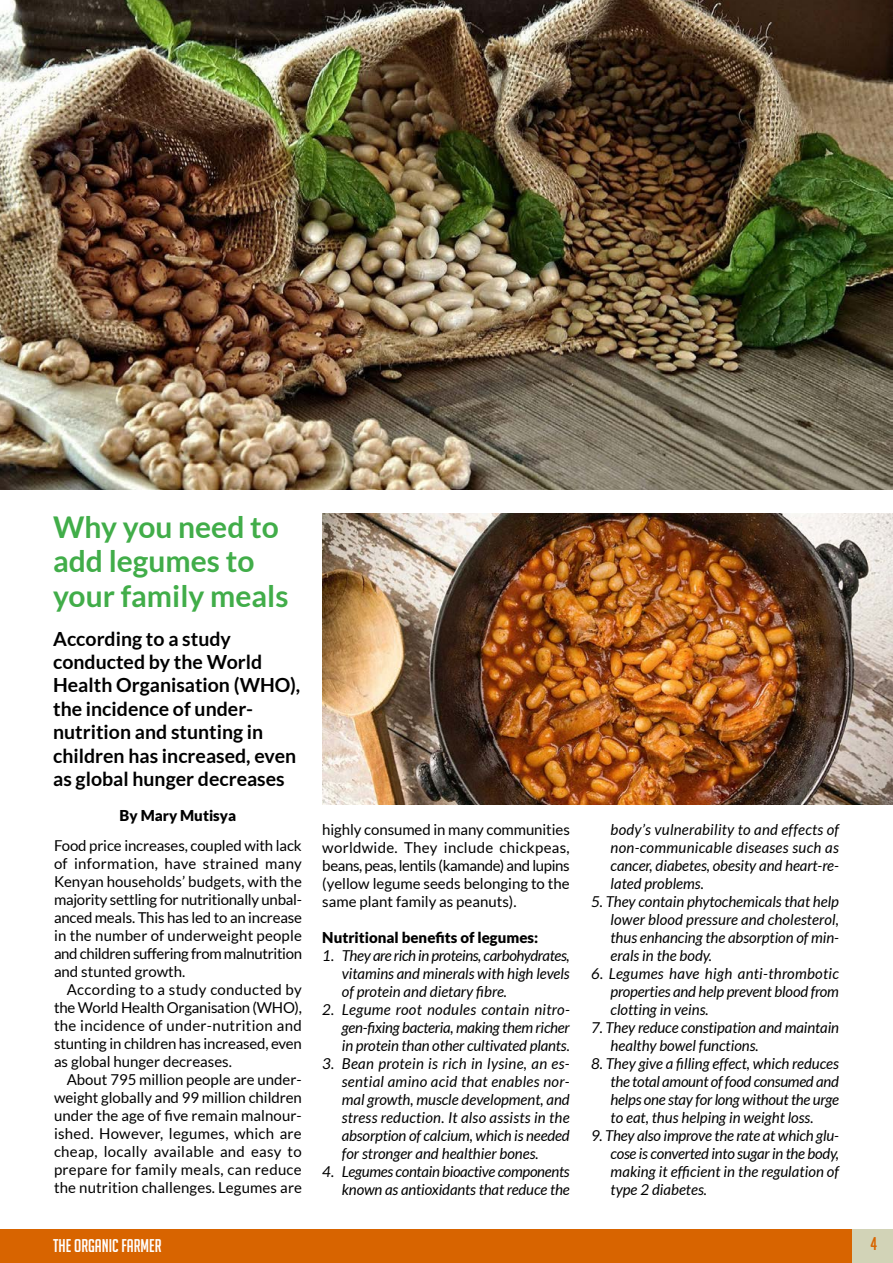
<style>
.page{position:relative;width:893px;height:1263px;background:#fff}
.page>*{position:absolute;margin:0;border:0;box-sizing:border-box;transform-origin:0 0}
.t1{font:700 30px/34.5px "Lato";color:#41ad49}
.t2{font:700 19.5px/23.4px "Lato";color:#000}
.t3{font:18px "Big Noodle Titling";color:#fff}
.t4{font:18px "Big Noodle Titling";color:#d86400}
.t5{font:italic 15px/18px "Lato";letter-spacing:-.005em;color:#000;text-align:justify}
.t6{font:15px/18px "Lato";color:#000;text-align:justify}
.t7{font:900 15px "Lato";color:#000}
</style>
<div class="page">
<div style="left:0;top:1229px;width:893px;height:34px;background:#d86400"></div>
<div style="left:852px;top:1229px;width:41px;height:34px;background:#d2d3b7"></div>
<img style="left:0;top:0;width:893px;height:489px">
<img style="left:322px;top:513px;width:571px;height:292px">
<h1 class="t1" style="left:53px;top:509px;width:237px">Why you need to add legumes to your family meals</h1>
<h2 class="t2" style="left:53px;top:626px;width:249px">According to a study conducted by the World<br>Health Organisation (WHO), the incidence of under&shy;nutrition and stunting in children has increased, even as global hunger decreases</h2>
<p class="t7" style="left:120px;top:807px;width:118px">By Mary Mutisya</p>
<p class="t6" style="left:54px;top:836px;width:250px">Food price increases, coupled with lack of information, have strained many Kenyan households’ budgets, with the majority settling for nutritionally unbal&shy;anced meals. This has led to an increase in the number of underweight people and children suffering from malnutrition and stunted growth.</p>
<p class="t6" style="left:54px;top:980px;width:249px;text-indent:13px">According to a study conducted by the World Health Organisation (WHO), the incidence of under-nutrition and stunting in children has increased, even as global hunger decreases.</p>
<p class="t6" style="left:54px;top:1070px;width:250px;text-indent:13px">About 795 million people are under&shy;weight globally and 99 million children under the age of five remain malnour&shy;ished. However, legumes, which are cheap, locally available and easy to prepare for family meals, can reduce the nutrition challenges. Legumes are</p>
<p class="t6" style="left:322px;top:820px;width:249px">highly consumed in many communities worldwide. They include chickpeas, beans, peas, lentils (kamande) and lupins (yellow legume seeds belonging to the same plant family as peanuts).</p>
<p class="t7" style="left:322px;top:929px;width:217px">Nutritional benefits of legumes:</p>
<p class="t5" style="left:342px;top:947px;width:229px;text-indent:-20px">1. They are rich in proteins, carbohydrates, vitamins and minerals with high levels of protein and dietary fibre.</p>
<p class="t5" style="left:342px;top:1001px;width:230px;text-indent:-20px">2. Legume root nodules contain nitro&shy;gen-fixing bacteria, making them richer in protein than other cultivated plants.</p>
<p class="t5" style="left:342px;top:1055px;width:229px;text-indent:-20px">3. Bean protein is rich in lysine, an es&shy;sential amino acid that enables nor&shy;mal growth, muscle development, and stress reduction. It also assists in the absorption of calcium, which is needed for stronger and healthier bones.</p>
<p class="t5" style="left:322px;top:1163px;width:249px;text-align:right">4. Legumes contain bioactive components known as antioxidants that reduce the</p>
<p class="t5" style="left:611px;top:821px;width:230px">body’s vulnerability to and effects of non-communicable diseases such as cancer, diabetes, obesity and heart-re&shy;lated problems.</p>
<p class="t5" style="left:611px;top:893px;width:230px;text-indent:-19px">5. They contain phytochemicals that help lower blood pressure and cholesterol, thus enhancing the absorption of min&shy;erals in the body.</p>
<p class="t5" style="left:611px;top:965px;width:230px;text-indent:-20px">6. Legumes have high anti-thrombotic properties and help prevent blood from clotting in veins.</p>
<p class="t5" style="left:611px;top:1019px;width:230px;text-indent:-20px">7. They reduce constipation and maintain healthy bowel functions.</p>
<p class="t5" style="left:611px;top:1055px;width:230px;text-indent:-20px">8. They give a filling effect, which reduces the total amount of food consumed and helps one stay for long without the urge to eat, thus helping in weight loss.</p>
<p class="t5" style="left:611px;top:1127px;width:230px;text-indent:-19px">9. They also improve the rate at which glu&shy;cose is converted into sugar in the body, making it efficient in the regulation of type 2 diabetes.</p>
<p class="t3" style="left:53px;top:1235px;width:110px">THE ORGANIC FARMER</p>
<p class="t4" style="left:870px;top:1234px;width:8px">4</p>
</div>
